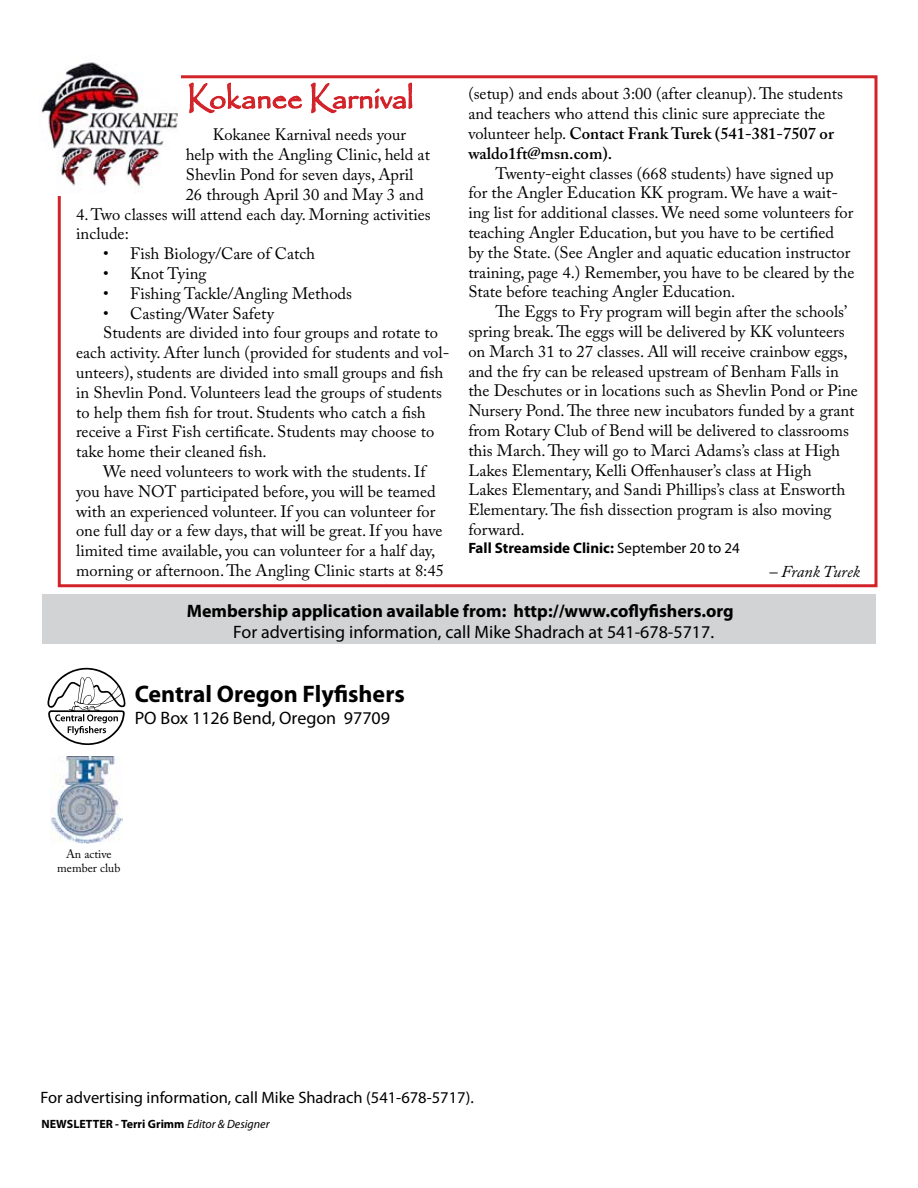
<style>
.page{position:relative;width:918px;height:1188px;background:#fff}
.page>*{position:absolute;margin:0;border:0;box-sizing:border-box;transform-origin:0 0}
.t1{font:36px "URW Pallas T";color:#d2232a}
.t2{font:700 24px "Myriad Pro";color:#000}
.t3{font:18px "Myriad Pro";color:#000}
.t4{font:700 18px "Myriad Pro";color:#000}
.t5{font:16.5px/19.8px "Adobe Caslon Pro";color:#000}
.t6{font:16.5px "Myriad Pro";color:#000}
.t7{font:italic 16.5px "Adobe Caslon Pro";color:#000}
.t8{font:700 15px "Myriad Pro";color:#000}
.t9{font:700 12px "Myriad Pro";color:#000}
.t10{font:12px/14.4px "Adobe Caslon Pro";color:#000;text-align:center}
.s1{font-weight:600}
.s2{font-weight:400}
.s3{font-weight:400;font-style:italic}
</style>
<div class="page">
<div style="left:42px;top:594px;width:834px;height:50px;background:#d1d3d4"></div>
<svg style="left:47px;top:668px;width:79px;height:77px"></svg>
<img style="left:51px;top:756px;width:72px;height:88px">
<div style="left:58px;top:75px;width:820px;height:512px;border:3px solid #d2232a"></div>
<img style="left:40px;top:62px;width:140px;height:134px">
<svg style="left:188px;top:82px;width:114px;height:32px"></svg>
<svg style="left:310px;top:82px;width:103px;height:32px"></svg>
<h1 class="t1" style="left:187px;top:76px;width:227px">Kokanee Karnival</h1>
<p class="t5" style="left:468px;top:84px;width:376px">(setup) and ends about 3:00 (after cleanup). The students and teachers who attend this clinic sure appreciate the volunteer help. <span class="s1">Contact Frank Turek (541-381-7507 or waldo1ft@msn.com).</span></p>
<p class="t5" style="left:468px;top:163px;width:388px;text-indent:27px">Twenty-eight classes (668 students) have signed up for the Angler Education KK program. We have a wait&shy;ing list for additional classes. We need some volunteers for teaching Angler Education, but you have to be certified<br>by the State. (See Angler and aquatic education instructor training, page 4.) Remember, you have to be cleared by the State before teaching Angler Education.</p>
<p class="t5" style="left:468px;top:302px;width:391px;text-indent:27px">The Eggs to Fry program will begin after the schools’ spring break. The eggs will be delivered by KK volunteers on March 31 to 27 classes. All will receive crainbow eggs, and the fry can be released upstream of Benham Falls in the Deschutes or in locations such as Shevlin Pond or Pine Nursery Pond. The three new incubators funded by a grant from Rotary Club of Bend will be delivered to classrooms this March. They will go to Marci Adams’s class at High Lakes Elementary, Kelli Offenhauser’s class at High<br>Lakes Elementary, and Sandi Phillips’s class at Ensworth Elementary. The fish dissection program is also moving forward.</p>
<p class="t8" style="left:468px;top:538px;width:273px">Fall Streamside Clinic: <span class="s2">September 20 to 24</span></p>
<p class="t7" style="left:769px;top:562px;width:92px">– Frank Turek</p>
<p class="t5" style="left:186px;top:125px;width:246px;text-indent:27px">Kokanee Karnival needs your help with the Angling Clinic, held at<br>Shevlin Pond for seven days, April<br>26 through April 30 and May 3 and</p>
<p class="t5" style="left:76px;top:204px;width:356px">4. Two classes will attend each day. Morning activities include:</p>
<p class="t5" style="left:103px;top:244px;width:213px">• Fish Biology/Care of Catch</p>
<p class="t5" style="left:103px;top:263px;width:105px">• Knot Tying</p>
<p class="t5" style="left:103px;top:283px;width:250px">• Fishing Tackle/Angling Methods</p>
<p class="t5" style="left:103px;top:303px;width:172px">• Casting/Water Safety</p>
<p class="t5" style="left:103px;top:323px;width:336px">Students are divided into four groups and rotate to</p>
<p class="t5" style="left:76px;top:343px;width:375px">each activity. After lunch (provided for students and vol-</p>
<p class="t5" style="left:76px;top:362px;width:369px">unteers), students are divided into small groups and fish</p>
<p class="t5" style="left:76px;top:382px;width:367px">in Shevlin Pond. Volunteers lead the groups of students</p>
<p class="t5" style="left:76px;top:402px;width:351px">to help them fish for trout. Students who catch a fish</p>
<p class="t5" style="left:76px;top:422px;width:360px">receive a First Fish certificate. Students may choose to</p>
<p class="t5" style="left:76px;top:442px;width:192px">take home their cleaned fish.</p>
<p class="t5" style="left:103px;top:461px;width:324px">We need volunteers to work with the students. If</p>
<p class="t5" style="left:76px;top:481px;width:361px">you have NOT participated before, you will be teamed</p>
<p class="t5" style="left:76px;top:501px;width:361px">with an experienced volunteer. If you can volunteer for</p>
<p class="t5" style="left:76px;top:521px;width:368px">one full day or a few days, that will be great. If you have</p>
<p class="t5" style="left:76px;top:541px;width:361px">limited time available, you can volunteer for a half day,</p>
<p class="t5" style="left:76px;top:560px;width:369px">morning or afternoon. The Angling Clinic starts at 8:45</p>
<p class="t4" style="left:187px;top:599px;width:548px">Membership application available from: http://www.coflyfishers.org</p>
<p class="t3" style="left:233px;top:621px;width:482px">For advertising information, call Mike Shadrach at 541-678-5717.</p>
<h2 class="t2" style="left:135px;top:678px;width:272px">Central Oregon Flyfishers</h2>
<p class="t3" style="left:135px;top:706px;width:257px">PO Box 1126 Bend, Oregon 97709</p>
<p class="t10" style="left:57px;top:846px;width:65px">An active member club</p>
<p class="t6" style="left:40px;top:1088px;width:435px">For advertising information, call Mike Shadrach (541-678-5717).</p>
<p class="t9" style="left:42px;top:1116px;width:229px">NEWSLETTER - Terri Grimm <span class="s3">Editor &amp; Designer</span></p>
</div>
